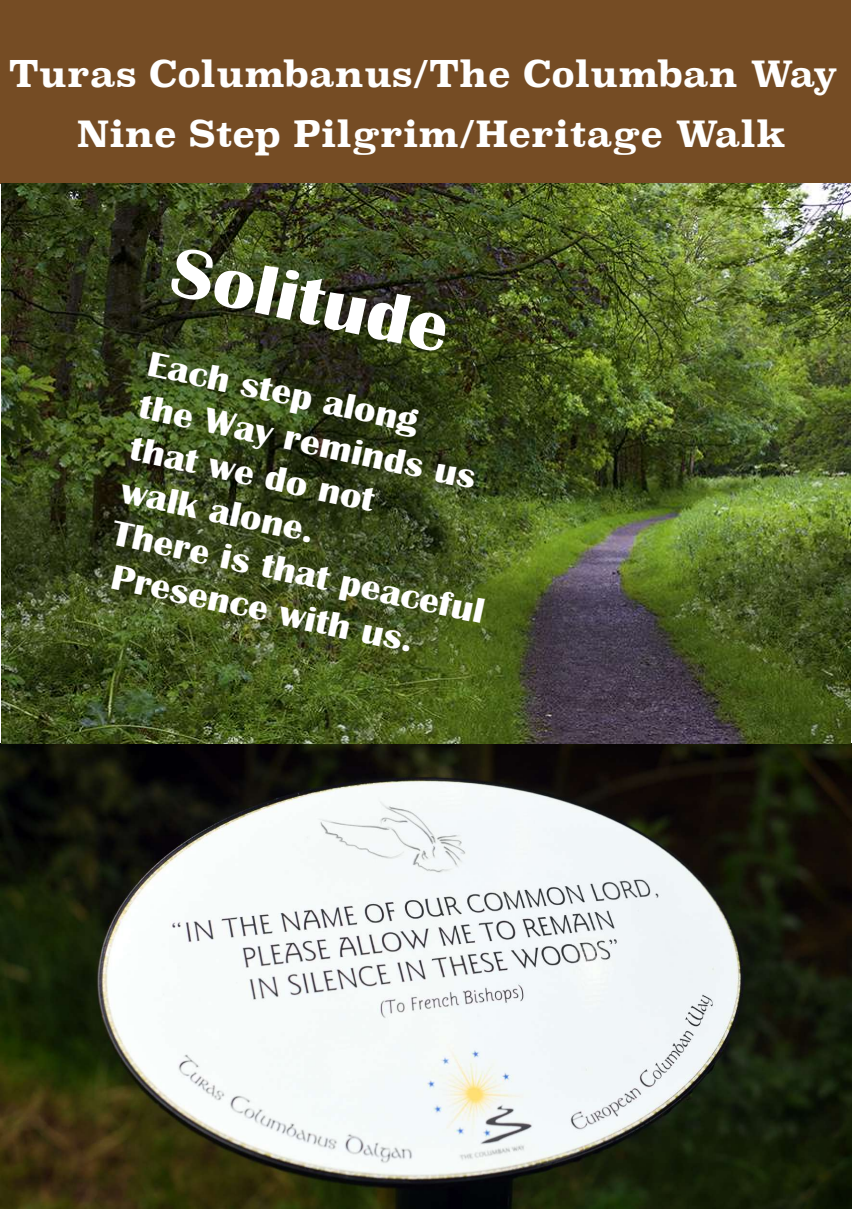
<style>
.page{position:relative;width:860px;height:1209px;background:#fff}
.page>*{position:absolute;margin:0;border:0;box-sizing:border-box;transform-origin:0 0}
.t1{font:700 72px "Britannic";color:#fff;scale:1.1 1}
.t2{font:700 36px/43.2px "Britannic";color:#fff;scale:1.1 1}
.t3{font:700 36px/60.5px "Superclarendon";color:#fff;text-align:center}
</style>
<div class="page">
<div style="left:0;top:0;width:851px;height:183px;background:#754c24"></div>
<img style="left:1px;top:183px;width:850px;height:1026px">
<p class="t3" style="left:9px;top:43px;width:831px">Turas Columbanus/The Columban Way<br>Nine Step Pilgrim/Heritage Walk</p>
<h1 class="t1" style="left:179px;top:235px;width:258px;rotate:12deg">Solitude</h1>
<p class="t2" style="left:153px;top:342px;width:347px;rotate:12deg">Each step along<br>the Way reminds us that we do not<br>walk alone.<br>There is that peaceful<br>Presence with us.</p>
</div>
